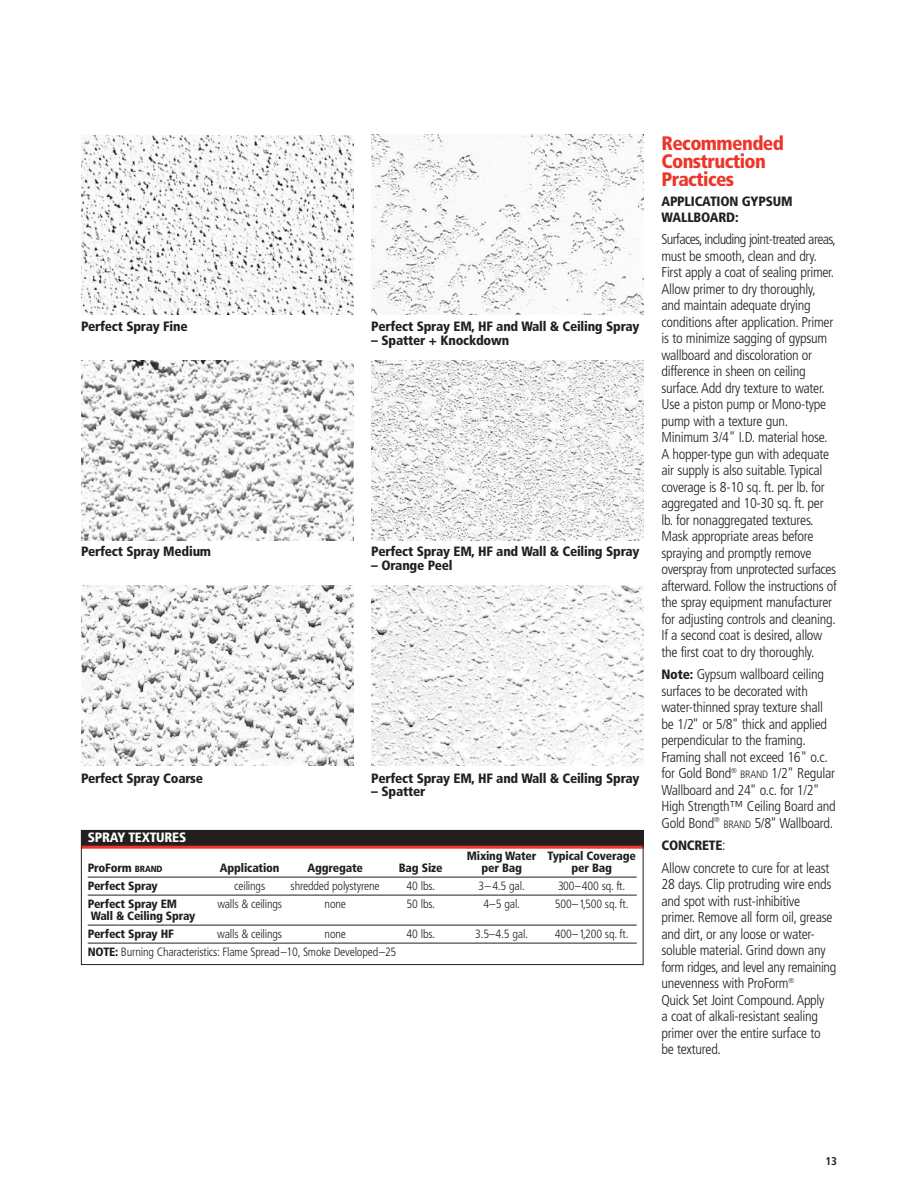
<style>
.page{position:relative;width:918px;height:1188px;background:#fff}
.page>*{position:absolute;margin:0;border:0;box-sizing:border-box;transform-origin:0 0}
.t1{font:900 condensed 19.5px/18px "Frutiger";letter-spacing:-.03em;color:#ee3529}
.t2{font:300 condensed 14.25px/16.5px "Frutiger";letter-spacing:-.02em;color:#231f20}
.t3{font:900 condensed 13.5px/15.8px "Frutiger";letter-spacing:-.015em;color:#231f20}
.t4{font:900 condensed 13.5px "Frutiger";letter-spacing:-.015em;color:#fff}
.t5{font:300 condensed 12px "Frutiger";letter-spacing:-.015em;color:#231f20}
.t6{font:900 condensed 12px/18px "Frutiger";letter-spacing:-.015em;color:#231f20}
.t7{font:700 condensed 11.25px "Frutiger";color:#231f20}
.s1{font-size:9px}
.s2{font-weight:900}
.s3{font-weight:900;font-size:13.5px}
.s4{font-size:10.65px}
.s5{font-weight:300;font-size:14.25px}
</style>
<div class="page">
<div style="left:81px;top:830px;width:562px;height:17px;background:#231f20"></div>
<hr style="left:81px;top:846px;width:562px;height:3px;background:#ee3529">
<div style="left:81px;top:830px;width:562px;height:135px;border:1px solid #231f20"></div>
<hr style="left:88px;top:877px;width:549px;height:1px;background:#231f20">
<hr style="left:88px;top:895px;width:549px;height:1px;background:#231f20">
<hr style="left:88px;top:925px;width:549px;height:1px;background:#231f20">
<hr style="left:88px;top:943px;width:549px;height:1px;background:#231f20">
<img style="left:81px;top:135px;width:273px;height:180px">
<img style="left:81px;top:360px;width:273px;height:180px">
<img style="left:81px;top:586px;width:273px;height:180px">
<img style="left:371px;top:135px;width:272px;height:180px">
<img style="left:371px;top:360px;width:273px;height:180px">
<img style="left:371px;top:586px;width:273px;height:180px">
<p class="t3" style="left:81px;top:320px;width:108px">Perfect Spray Fine</p>
<p class="t3" style="left:371px;top:320px;width:270px">Perfect Spray EM, HF and Wall &amp; Ceiling Spray</p>
<p class="t3" style="left:371px;top:333px;width:139px">– Spatter + Knockdown</p>
<p class="t3" style="left:81px;top:545px;width:132px">Perfect Spray Medium</p>
<p class="t3" style="left:371px;top:545px;width:270px">Perfect Spray EM, HF and Wall &amp; Ceiling Spray</p>
<p class="t3" style="left:371px;top:558px;width:83px">– Orange Peel</p>
<p class="t3" style="left:81px;top:771px;width:124px">Perfect Spray Coarse</p>
<p class="t3" style="left:371px;top:771px;width:270px">Perfect Spray EM, HF and Wall &amp; Ceiling Spray</p>
<p class="t3" style="left:371px;top:785px;width:56px">– Spatter</p>
<p class="t4" style="left:88px;top:832px;width:100px">SPRAY TEXTURES</p>
<p class="t6" style="left:467px;top:848px;width:170px">Mixing Water Typical Coverage</p>
<p class="t6" style="left:88px;top:860px;width:76px">ProForm <span class="s1">BRAND</span></p>
<p class="t6" style="left:220px;top:860px;width:61px">Application</p>
<p class="t6" style="left:308px;top:860px;width:57px">Aggregate</p>
<p class="t6" style="left:399px;top:860px;width:45px">Bag Size</p>
<p class="t6" style="left:481px;top:860px;width:42px">per Bag</p>
<p class="t6" style="left:571px;top:860px;width:42px">per Bag</p>
<p class="t6" style="left:88px;top:878px;width:72px">Perfect Spray</p>
<p class="t5" style="left:234px;top:881px;width:33px">ceilings</p>
<p class="t5" style="left:291px;top:881px;width:90px">shredded polystyrene</p>
<p class="t5" style="left:407px;top:881px;width:30px">40 lbs.</p>
<p class="t5" style="left:479px;top:881px;width:48px">3– 4.5 gal.</p>
<p class="t5" style="left:558px;top:881px;width:69px">300–400 sq. ft.</p>
<p class="t6" style="left:88px;top:896px;width:91px">Perfect Spray EM</p>
<p class="t5" style="left:217px;top:899px;width:66px">walls &amp; ceilings</p>
<p class="t5" style="left:325px;top:899px;width:23px">none</p>
<p class="t5" style="left:407px;top:899px;width:30px">50 lbs.</p>
<p class="t5" style="left:483px;top:899px;width:38px">4–5 gal.</p>
<p class="t5" style="left:555px;top:899px;width:75px">500–1,500 sq. ft.</p>
<p class="t6" style="left:88px;top:908px;width:109px">Wall &amp; Ceiling Spray<br>Perfect Spray HF</p>
<p class="t5" style="left:217px;top:929px;width:66px">walls &amp; ceilings</p>
<p class="t5" style="left:325px;top:929px;width:23px">none</p>
<p class="t5" style="left:407px;top:929px;width:30px">40 lbs.</p>
<p class="t5" style="left:475px;top:929px;width:54px">3.5–4.5 gal.</p>
<p class="t5" style="left:555px;top:929px;width:75px">400–1,200 sq. ft.</p>
<p class="t5" style="left:88px;top:947px;width:310px"><span class="s2">NOTE:</span> Burning Characteristics: Flame Spread–10, Smoke Developed–25</p>
<h1 class="t1" style="left:661px;top:135px;width:124px">Recommended<br>Construction<br>Practices</h1>
<p class="t3" style="left:661px;top:194px;width:133px">APPLICATION GYPSUM<br>WALLBOARD:</p>
<p class="t2" style="left:661px;top:232px;width:177px">Surfaces, including joint-treated areas, must be smooth, clean and dry.<br>First apply a coat of sealing primer.<br>Allow primer to dry thoroughly, and maintain adequate drying conditions after application. Primer is to minimize sagging of gypsum wallboard and discoloration or difference in sheen on ceiling surface.Add dry texture to water.<br>Use a piston pump or Mono-type pump with a texture gun.<br>Minimum 3/4" I.D. material hose.<br>A hopper-type gun with adequate air supply is also suitable. Typical coverage is 8-10 sq. ft. per lb. for aggregated and 10-30 sq. ft. per lb. for nonaggregated textures.<br>Mask appropriate areas before spraying and promptly remove overspray from unprotected surfaces afterward. Follow the instructions of the spray equipment manufacturer for adjusting controls and cleaning.<br>If a second coat is desired, allow the first coat to dry thoroughly.</p>
<p class="t2" style="left:661px;top:667px;width:176px"><span class="s3">Note:</span> Gypsum wallboard ceiling surfaces to be decorated with water-thinned spray texture shall be 1/2" or 5/8" thick and applied perpendicular to the framing.<br>Framing shall not exceed 16" o.c. for Gold Bond<sup>®</sup> <span class="s4">BRAND</span> 1/2" Regular<br>Wallboard and 24" o.c. for 1/2"<br>High Strength™ Ceiling Board and<br>Gold Bond<sup>®</sup> <span class="s4">BRAND</span> 5/8" Wallboard.</p>
<p class="t3" style="left:662px;top:839px;width:66px">CONCRETE<span class="s5">:</span></p>
<p class="t2" style="left:661px;top:861px;width:176px">Allow concrete to cure for at least<br>28 days. Clip protruding wire ends and spot with rust-inhibitive primer. Remove all form oil, grease and dirt, or any loose or water&shy;soluble material. Grind down any form ridges, and level any remaining unevenness with ProForm<sup>®<br></sup>Quick Set Joint Compound.Apply<br>a coat of alkali-resistant sealing primer over the entire surface to be textured.</p>
<p class="t7" style="left:825px;top:1157px;width:13px">13</p>
</div>
